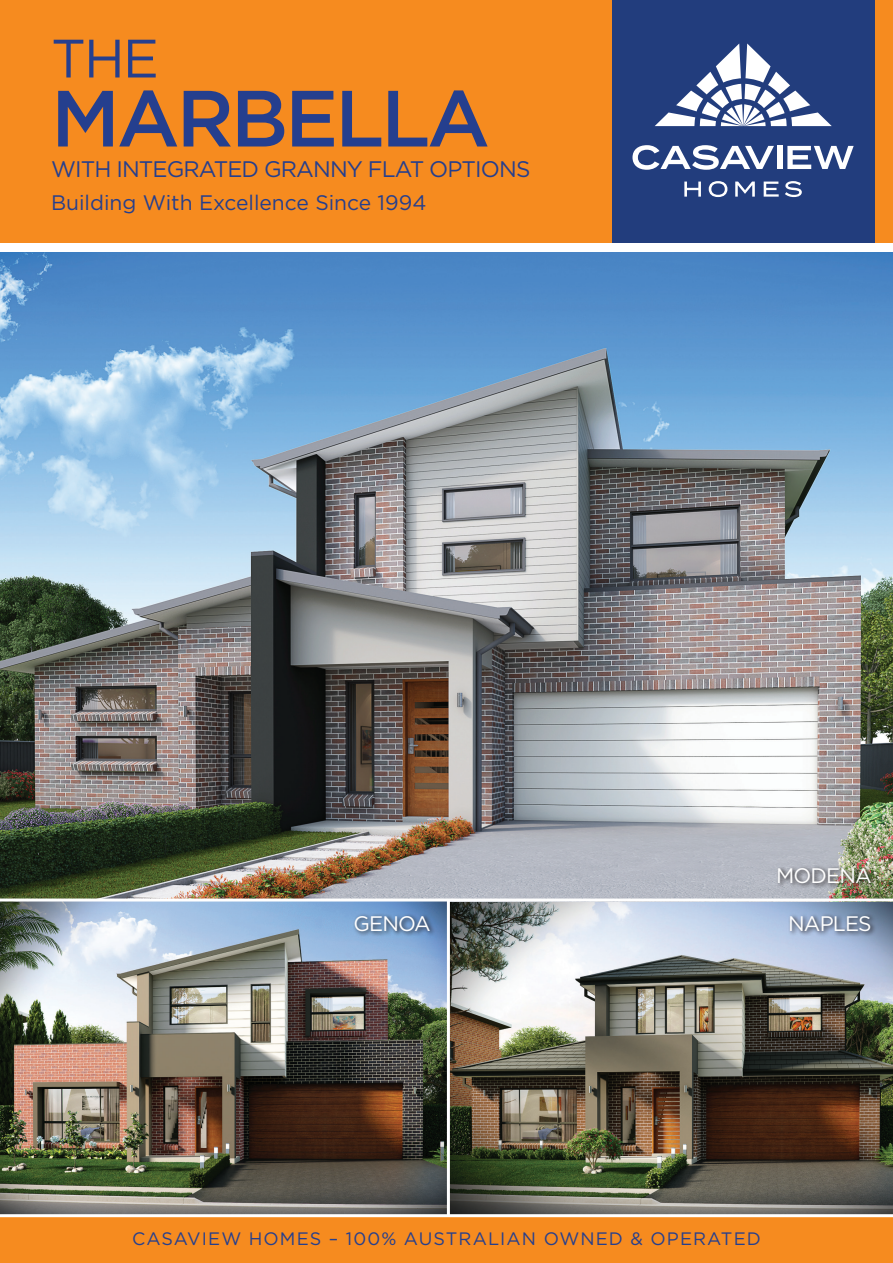
<style>
.page{position:relative;width:893px;height:1263px;background:#fff}
.page>*{position:absolute;margin:0;border:0;box-sizing:border-box;transform-origin:0 0}
.t1{font:500 79.5px "Gotham";letter-spacing:-.04em;color:#253f8e}
.t2{font:54px "Gotham";color:#253f8e}
.t3{font:22.5px "Gotham";letter-spacing:-.04em;color:#253f8e}
.t4{font:21px "Gotham";color:#253f8e}
.t5{font:21px "Gotham";letter-spacing:-.04em;color:#fff}
.t6{font:18px "Gotham";letter-spacing:.06em;color:#253f8e}
</style>
<div class="page">
<img style="left:450px;top:901px;width:443px;height:313px">
<img style="left:0;top:252px;width:893px;height:646px">
<img style="left:0;top:901px;width:447px;height:313px">
<div style="left:0;top:1216px;width:893px;height:47px;background:#f68b1f"></div>
<div style="left:0;top:0;width:893px;height:247px;background:#f68b1f"></div>
<img style="left:776px;top:865px;width:101px;height:24px">
<svg style="left:353px;top:913px;width:83px;height:24px;background:#6689b2"></svg>
<svg style="left:788px;top:913px;width:89px;height:24px;background:#8193af"></svg>
<hr style="left:0;top:1214px;width:893px;height:3px;background:#fff">
<div style="left:612px;top:0;width:262px;height:244px;background:#223d7d"></div>
<svg style="left:655px;top:43px;width:177px;height:83px"></svg>
<svg style="left:632px;top:145px;width:142px;height:25px"></svg>
<div style="left:777px;top:146px;width:5px;height:23px;background:#fff"></div>
<svg style="left:787px;top:146px;width:67px;height:23px"></svg>
<svg style="left:684px;top:182px;width:17px;height:15px"></svg>
<svg style="left:709px;top:181px;width:18px;height:16px"></svg>
<svg style="left:735px;top:182px;width:20px;height:15px"></svg>
<svg style="left:764px;top:182px;width:15px;height:15px"></svg>
<svg style="left:785px;top:181px;width:17px;height:16px"></svg>
<div style="left:0;top:243px;width:893px;height:9px;background:#fff"></div>
<h2 class="t2" style="left:51px;top:24px;width:109px">THE</h2>
<h1 class="t1" style="left:51px;top:66px;width:440px">MARBELLA</h1>
<p class="t3" style="left:51px;top:154px;width:481px">WITH INTEGRATED GRANNY FLAT OPTIONS</p>
<p class="t4" style="left:51px;top:189px;width:377px">Building With Excellence Since 1994</p>
<p class="t5" style="left:776px;top:862px;width:97px">MODENA</p>
<p class="t5" style="left:354px;top:910px;width:79px">GENOA</p>
<p class="t5" style="left:788px;top:910px;width:85px">NAPLES</p>
<p class="t6" style="left:132px;top:1227px;width:630px">CASAVIEW HOMES – 100% AUSTRALIAN OWNED &amp; OPERATED</p>
</div>
